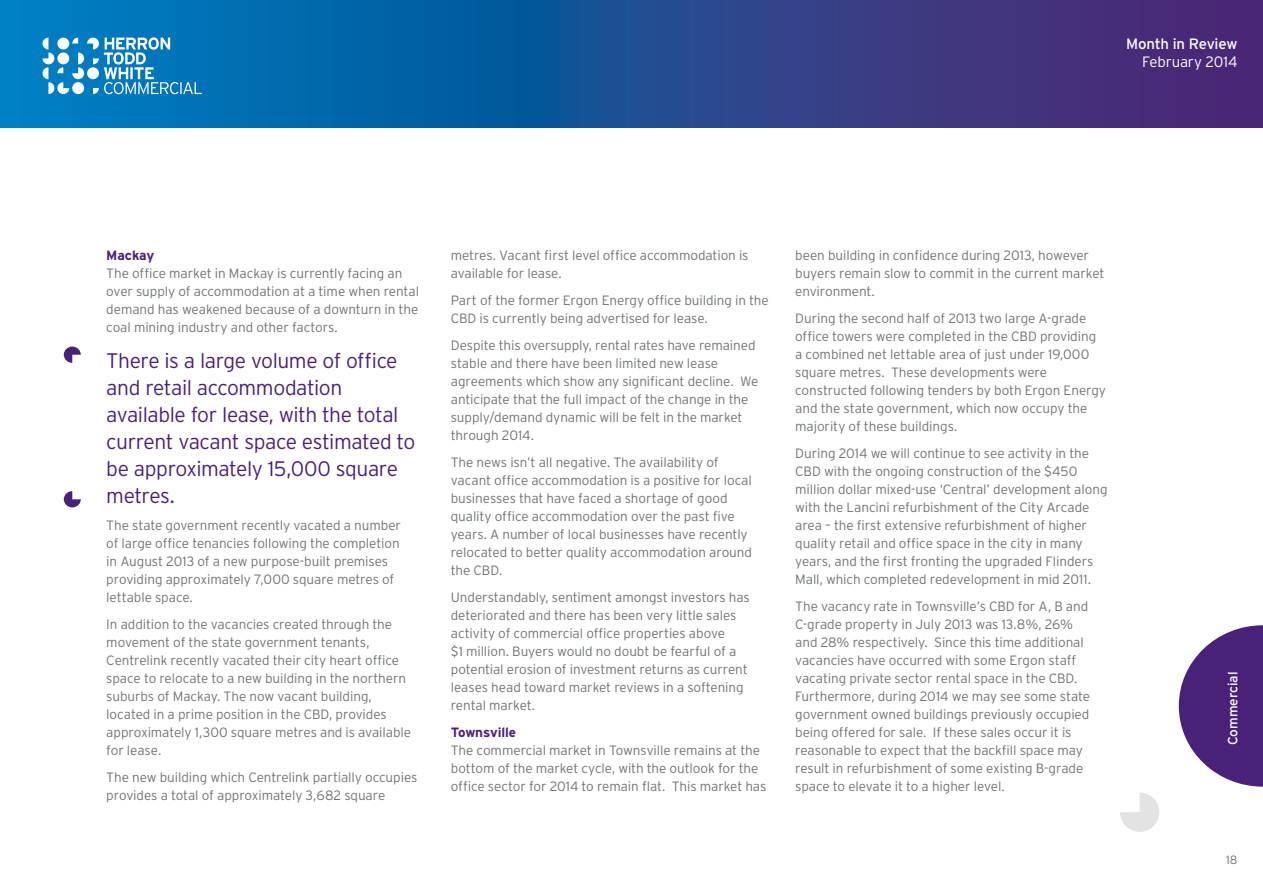
<style>
.page{position:relative;width:1263px;height:893px;background:#fff}
.page>*{position:absolute;margin:0;border:0;box-sizing:border-box;transform-origin:0 0}
.t1{font:300 21px/27px "Interstate";letter-spacing:-.025em;color:#4a2178}
.t2{font:15px "Interstate";letter-spacing:-.015em;color:#fff}
.t3{font:300 15px "Interstate";letter-spacing:-.01em;color:#fff}
.t4{font:300 13.5px/18px "Interstate";letter-spacing:-.005em;color:#717476}
.t5{font:700 13.5px "Interstate";letter-spacing:-.01em;color:#4a2178}
.t6{font:13.5px "Interstate";letter-spacing:-.005em;color:#fff}
.t7{font:300 12px "Interstate";color:#717476}
</style>
<div class="page">
<svg style="left:1120px;top:792px;width:39px;height:40px"></svg>
<svg style="left:1179px;top:625px;width:84px;height:162px"></svg>
<svg style="left:0;top:0;width:1263px;height:128px;background:#214e94"></svg>
<svg style="left:43px;top:37px;width:159px;height:57px"></svg>
<svg style="left:64px;top:491px;width:17px;height:16px"></svg>
<svg style="left:64px;top:347px;width:17px;height:16px"></svg>
<p class="t2" style="left:1126px;top:35px;width:113px">Month in Review</p>
<p class="t3" style="left:1142px;top:53px;width:97px">February 2014</p>
<p class="t5" style="left:106px;top:247px;width:50px">Mackay</p>
<p class="t4" style="left:106px;top:264px;width:314px">The office market in Mackay is currently facing an over supply of accommodation at a time when rental demand has weakened because of a downturn in the coal mining industry and other factors.</p>
<h1 class="t1" style="left:106px;top:347px;width:311px">There is a large volume of office and retail accommodation available for lease, with the total current vacant space estimated to be approximately 15,000 square metres.</h1>
<p class="t4" style="left:106px;top:516px;width:296px">The state government recently vacated a number of large office tenancies following the completion in August 2013 of a new purpose-built premises providing approximately 7,000 square metres of lettable space.</p>
<p class="t4" style="left:106px;top:615px;width:306px">In addition to the vacancies created through the movement of the state government tenants, Centrelink recently vacated their city heart office space to relocate to a new building in the northern suburbs of Mackay. The now vacant building, located in a prime position in the CBD, provides approximately 1,300 square metres and is available for lease.</p>
<p class="t4" style="left:106px;top:768px;width:313px">The new building which Centrelink partially occupies provides a total of approximately 3,682 square</p>
<p class="t4" style="left:451px;top:246px;width:299px">metres. Vacant first level office accommodation is available for lease.</p>
<p class="t4" style="left:451px;top:291px;width:320px">Part of the former Ergon Energy office building in the<br>CBD is currently being advertised for lease.</p>
<p class="t4" style="left:451px;top:336px;width:309px">Despite this oversupply, rental rates have remained stable and there have been limited new lease agreements which show any significant decline. We anticipate that the full impact of the change in the supply/demand dynamic will be felt in the market through 2014.</p>
<p class="t4" style="left:451px;top:453px;width:303px">The news isn’t all negative. The availability of vacant office accommodation is a positive for local businesses that have faced a shortage of good quality office accommodation over the past five years. A number of local businesses have recently relocated to better quality accommodation around the CBD.</p>
<p class="t4" style="left:451px;top:588px;width:301px">Understandably, sentiment amongst investors has deteriorated and there has been very little sales activity of commercial office properties above<br>$1 million. Buyers would no doubt be fearful of a potential erosion of investment returns as current leases head toward market reviews in a softening rental market.</p>
<p class="t5" style="left:451px;top:724px;width:67px">Townsville</p>
<p class="t4" style="left:451px;top:741px;width:317px">The commercial market in Townsville remains at the bottom of the market cycle, with the outlook for the office sector for 2014 to remain flat. This market has</p>
<p class="t4" style="left:795px;top:246px;width:311px">been building in confidence during 2013, however buyers remain slow to commit in the current market environment.</p>
<p class="t4" style="left:795px;top:309px;width:312px">During the second half of 2013 two large A-grade office towers were completed in the CBD providing a combined net lettable area of just under 19,000 square metres. These developments were constructed following tenders by both Ergon Energy and the state government, which now occupy the majority of these buildings.</p>
<p class="t4" style="left:795px;top:444px;width:314px">During 2014 we will continue to see activity in the CBD with the ongoing construction of the $450 million dollar mixed-use ‘Central’ development along with the Lancini refurbishment of the City Arcade area – the first extensive refurbishment of higher quality retail and office space in the city in many years, and the first fronting the upgraded Flinders Mall, which completed redevelopment in mid 2011.</p>
<p class="t4" style="left:795px;top:597px;width:296px">The vacancy rate in Townsville’s CBD for A, B and C-grade property in July 2013 was 13.8%, 26% and 28% respectively. Since this time additional vacancies have occurred with some Ergon staff vacating private sector rental space in the CBD.<br>Furthermore, during 2014 we may see some state government owned buildings previously occupied being offered for sale. If these sales occur it is reasonable to expect that the backfill space may result in refurbishment of some existing B-grade space to elevate it to a higher level.</p>
<p class="t6" style="left:1224px;top:745px;width:75px;rotate:-90deg">Commercial</p>
<p class="t7" style="left:1226px;top:853px;width:13px">18</p>
</div>
